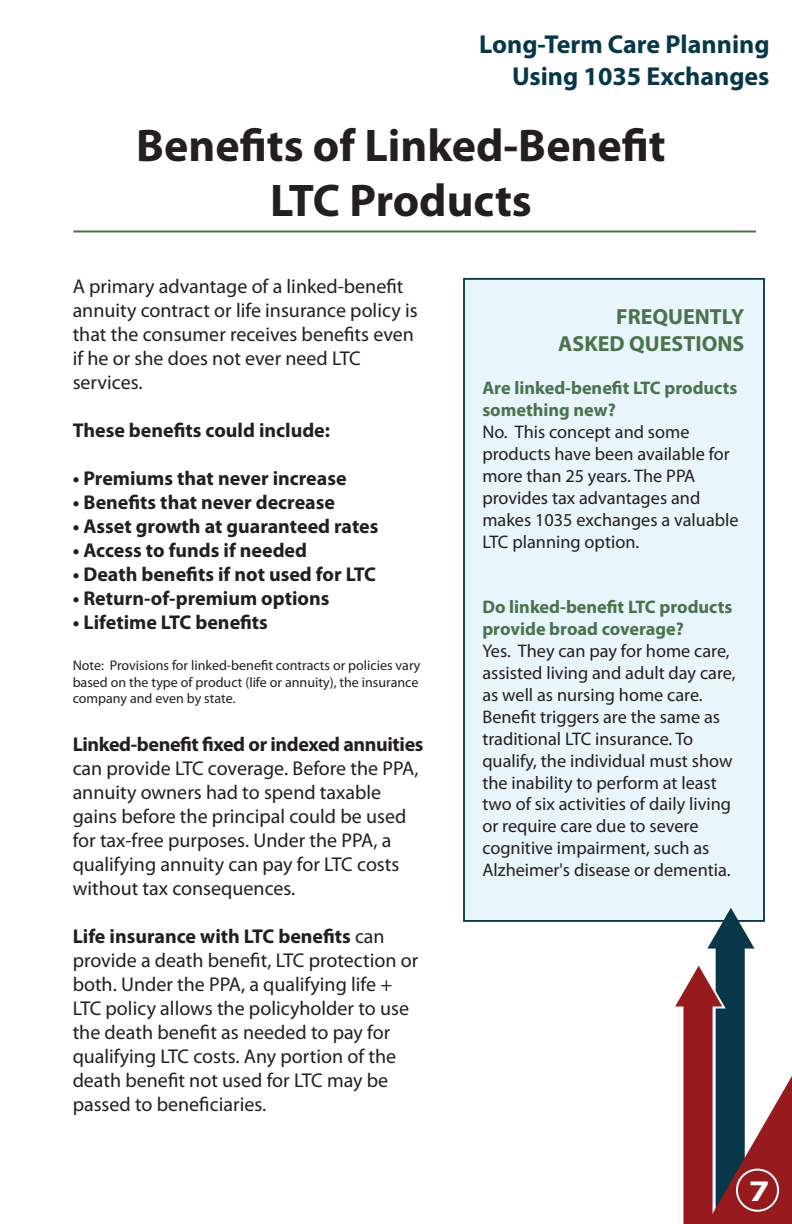
<style>
.page{position:relative;width:792px;height:1224px;background:#fff}
.page>*{position:absolute;margin:0;border:0;box-sizing:border-box;transform-origin:0 0}
.t1{font:700 46px/55.2px "Myriad Pro";color:#231f20;text-align:center}
.t2{font:700 30px "Myriad Pro";color:#fff;scale:1.25 1}
.t3{font:700 26px/31.2px "Myriad Pro";color:#073749;text-align:right}
.t4{font:700 21.8px/26.2px "Myriad Pro";color:#4b724d;text-align:right}
.t5{font:20px/24px "Myriad Pro";color:#231f20}
.t6{font:700 20px "Myriad Pro";color:#231f20}
.t7{font:700 20px "Myriad Pro";letter-spacing:-.02em;color:#231f20}
.t8{font:18.2px/21.8px "Myriad Pro";color:#231f20}
.t9{font:700 18.2px/21.8px "Myriad Pro";color:#4b724d}
.t10{font:14px/16.8px "Myriad Pro";color:#231f20}
.s1{font-weight:700}
</style>
<div class="page">
<div style="left:464px;top:279px;width:300px;height:642px;background:#e8f5fa"></div>
<div style="left:463px;top:278px;width:302px;height:644px;border:2px solid #073749"></div>
<hr style="left:73px;top:230px;width:683px;height:2px;background:#4b724d">
<svg style="left:672px;top:908px;width:120px;height:316px"></svg>
<div style="left:736px;top:1169px;width:43px;height:43px;border:2px solid #fff;border-radius:50%"></div>
<h3 class="t3" style="left:479px;top:29px;width:292px">Long-Term Care Planning<br>Using 1035 Exchanges</h3>
<h1 class="t1" style="left:136px;top:119px;width:531px">Benefits of Linked-Benefit<br>LTC Products</h1>
<p class="t5" style="left:73px;top:275px;width:346px">A primary advantage of a linked-benefit annuity contract or life insurance policy is that the consumer receives benefits even if he or she does not ever need LTC services.</p>
<p class="t6" style="left:73px;top:419px;width:259px">These benefits could include:</p>
<p class="t6" style="left:73px;top:467px;width:276px">• Premiums that never increase</p>
<p class="t6" style="left:73px;top:491px;width:264px">• Benefits that never decrease</p>
<p class="t6" style="left:73px;top:515px;width:307px">• Asset growth at guaranteed rates</p>
<p class="t6" style="left:73px;top:539px;width:236px">• Access to funds if needed</p>
<p class="t6" style="left:73px;top:563px;width:305px">• Death benefits if not used for LTC</p>
<p class="t6" style="left:73px;top:587px;width:258px">• Return-of-premium options</p>
<p class="t6" style="left:73px;top:611px;width:197px">• Lifetime LTC benefits</p>
<p class="t10" style="left:73px;top:657px;width:349px">Note: Provisions for linked-benefit contracts or policies vary based on the type of product (life or annuity), the insurance company and even by state.</p>
<p class="t7" style="left:73px;top:734px;width:352px">Linked-benefit fixed or indexed annuities</p>
<p class="t5" style="left:73px;top:757px;width:347px">can provide LTC coverage. Before the PPA, annuity owners had to spend taxable gains before the principal could be used for tax-free purposes. Under the PPA, a qualifying annuity can pay for LTC costs without tax consequences.</p>
<p class="t5" style="left:73px;top:925px;width:347px"><span class="s1">Life insurance with LTC benefits</span> can provide a death benefit, LTC protection or both. Under the PPA, a qualifying life + LTC policy allows the policyholder to use the death benefit as needed to pay for qualifying LTC costs. Any portion of the death benefit not used for LTC may be passed to beneficiaries.</p>
<p class="t4" style="left:558px;top:304px;width:188px">FREQUENTLY<br>ASKED QUESTIONS</p>
<p class="t9" style="left:482px;top:378px;width:257px">Are linked-benefit LTC products something new?</p>
<p class="t8" style="left:482px;top:422px;width:258px">No. This concept and some products have been available for more than 25 years. The PPA provides tax advantages and makes 1035 exchanges a valuable<br>LTC planning option.</p>
<p class="t9" style="left:482px;top:597px;width:251px">Do linked-benefit LTC products provide broad coverage?</p>
<p class="t8" style="left:482px;top:641px;width:255px">Yes. They can pay for home care, assisted living and adult day care, as well as nursing home care.<br>Benefit triggers are the same as traditional LTC insurance. To qualify, the individual must show the inability to perform at least two of six activities of daily living or require care due to severe cognitive impairment, such as<br>Alzheimer's disease or dementia.</p>
<h2 class="t2" style="left:749px;top:1174px;width:18px">7</h2>
</div>
